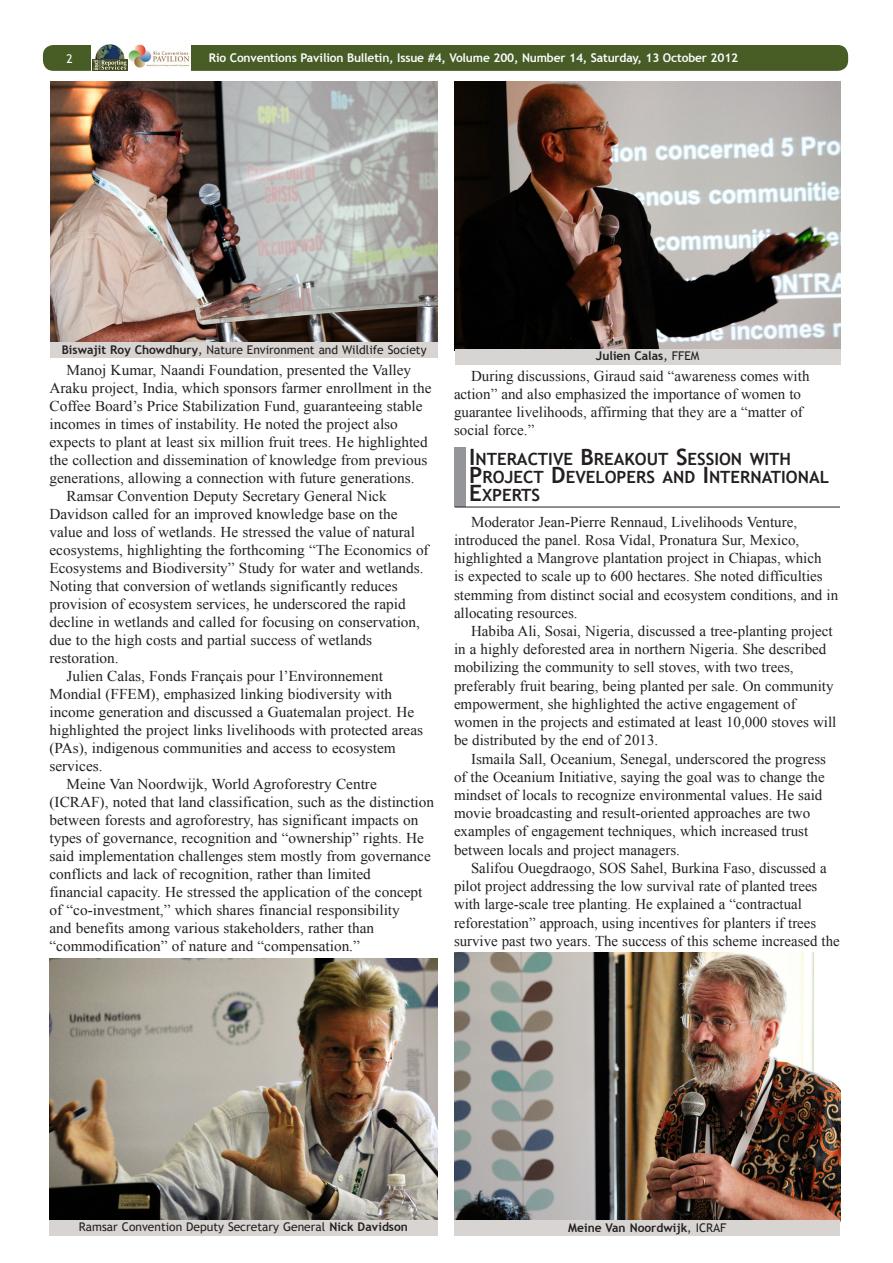
<style>
.page{position:relative;width:893px;height:1263px;background:#fff}
.page>*{position:absolute;margin:0;border:0;box-sizing:border-box;transform-origin:0 0}
._1__Headings{font:700 16.8px/18px "Trebuchet MS";color:#231f20}
.ENB_-_Body{font:15px/18px "Times New Roman";color:#231f20}
.Image_caption{font:12px "Trebuchet MS";color:#231f20}
.t1{font:700 12px "Trebuchet MS";letter-spacing:-.015em;color:#fbfdfe}
.Image_caption-2{font:700 12px "Trebuchet MS";color:#231f20}
.t2{font:12px "Trebuchet MS";color:#fff}
.s1{font-weight:700}
.s2{font-weight:400}
.s3{font-size:22.5px}
</style>
<div class="page">
<div style="left:43px;top:45px;width:805px;height:26px;background:#485c26;border-radius:10px"></div>
<svg style="left:91px;top:45px;width:38px;height:26px"></svg>
<img style="left:93px;top:44px;width:34px;height:27px">
<div style="left:129px;top:42px;width:61px;height:31px;background:#fff"></div>
<img style="left:129px;top:45px;width:60px;height:23px">
<img style="left:455px;top:81px;width:385px;height:268px">
<div style="left:455px;top:349px;width:385px;height:15px;background:#d7d4d2"></div>
<img style="left:50px;top:81px;width:388px;height:262px">
<div style="left:50px;top:343px;width:388px;height:15px;background:#d7d4d2"></div>
<div style="left:455px;top:447px;width:11px;height:60px;background:#939598"></div>
<hr style="left:455px;top:507px;width:385px;height:1px;background:#231f20">
<img style="left:49px;top:958px;width:388px;height:262px">
<div style="left:49px;top:1220px;width:388px;height:15px;background:#d7d4d2"></div>
<img style="left:455px;top:952px;width:385px;height:268px">
<div style="left:455px;top:1220px;width:385px;height:16px;background:#d7d4d2"></div>
<p class="t2" style="left:67px;top:51px;width:8px">2</p>
<p class="t1" style="left:209px;top:50px;width:531px">Rio Conventions Pavilion Bulletin, Issue #4, Volume 200, Number 14, Saturday, 13 October 2012</p>
<p class="Image_caption" style="left:62px;top:342px;width:366px"><span class="s1">Biswajit Roy Chowdhury</span>, Nature Environment and Wildlife Society</p>
<p class="ENB_-_Body" style="left:49px;top:361px;width:384px;text-indent:17px">Manoj Kumar, Naandi Foundation, presented the Valley Araku project, India, which sponsors farmer enrollment in the Coffee Board’s Price Stabilization Fund, guaranteeing stable incomes in times of instability. He noted the project also expects to plant at least six million fruit trees. He highlighted the collection and dissemination of knowledge from previous generations, allowing a connection with future generations.</p>
<p class="ENB_-_Body" style="left:49px;top:487px;width:381px;text-indent:17px">Ramsar Convention Deputy Secretary General Nick Davidson called for an improved knowledge base on the value and loss of wetlands. He stressed the value of natural ecosystems, highlighting the forthcoming “The Economics of Ecosystems and Biodiversity” Study for water and wetlands.<br>Noting that conversion of wetlands significantly reduces provision of ecosystem services, he underscored the rapid decline in wetlands and called for focusing on conservation, due to the high costs and partial success of wetlands restoration.</p>
<p class="ENB_-_Body" style="left:49px;top:667px;width:375px;text-indent:17px">Julien Calas, Fonds Français pour l’Environnement Mondial (FFEM), emphasized linking biodiversity with income generation and discussed a Guatemalan project. He highlighted the project links livelihoods with protected areas (PAs), indigenous communities and access to ecosystem services.</p>
<p class="ENB_-_Body" style="left:49px;top:775px;width:386px;text-indent:17px">Meine Van Noordwijk, World Agroforestry Centre (ICRAF), noted that land classification, such as the distinction between forests and agroforestry, has significant impacts on types of governance, recognition and “ownership” rights. He said implementation challenges stem mostly from governance conflicts and lack of recognition, rather than limited<br>financial capacity. He stressed the application of the concept of “co-investment,” which shares financial responsibility<br>and benefits among various stakeholders, rather than “commodification” of nature and “compensation.”</p>
<p class="Image_caption-2" style="left:596px;top:348px;width:105px">Julien Calas<span class="s2">, FFEM</span></p>
<p class="ENB_-_Body" style="left:454px;top:367px;width:357px;text-indent:17px">During discussions, Giraud said “awareness comes with action” and also emphasized the importance of women to guarantee livelihoods, affirming that they are a “matter of social force.”</p>
<p class="_1__Headings" style="left:469px;top:450px;width:361px"><span class="s3">I</span> NTERACTIVE <span class="s3">B</span>REAKOUT <span class="s3">S</span>ESSION WITH<br><span class="s3">P</span>ROJECT <span class="s3">D</span>EVELOPERS AND <span class="s3">I</span> NTERNATIONAL<br><span class="s3">E</span>XPERTS</p>
<p class="ENB_-_Body" style="left:454px;top:512px;width:386px;text-indent:17px">Moderator Jean-Pierre Rennaud, Livelihoods Venture, introduced the panel. Rosa Vidal, Pronatura Sur, Mexico, highlighted a Mangrove plantation project in Chiapas, which<br>is expected to scale up to 600 hectares. She noted difficulties stemming from distinct social and ecosystem conditions, and in allocating resources.</p>
<p class="ENB_-_Body" style="left:454px;top:622px;width:384px;text-indent:17px">Habiba Ali, Sosai, Nigeria, discussed a tree-planting project in a highly deforested area in northern Nigeria. She described mobilizing the community to sell stoves, with two trees, preferably fruit bearing, being planted per sale. On community empowerment, she highlighted the active engagement of women in the projects and estimated at least 10,000 stoves will be distributed by the end of 2013.</p>
<p class="ENB_-_Body" style="left:454px;top:749px;width:374px;text-indent:17px">Ismaila Sall, Oceanium, Senegal, underscored the progress of the Oceanium Initiative, saying the goal was to change the mindset of locals to recognize environmental values. He said movie broadcasting and result-oriented approaches are two examples of engagement techniques, which increased trust between locals and project managers.</p>
<p class="ENB_-_Body" style="left:454px;top:859px;width:387px;text-indent:17px">Salifou Ouegdraogo, SOS Sahel, Burkina Faso, discussed a pilot project addressing the low survival rate of planted trees with large-scale tree planting. He explained a “contractual reforestation” approach, using incentives for planters if trees survive past two years. The success of this scheme increased the</p>
<p class="Image_caption" style="left:79px;top:1220px;width:331px">Ramsar Convention Deputy Secretary General <span class="s1">Nick Davidson</span></p>
<p class="Image_caption-2" style="left:568px;top:1220px;width:160px">Meine Van Noordwijk<span class="s2">, ICRAF</span></p>
</div>
